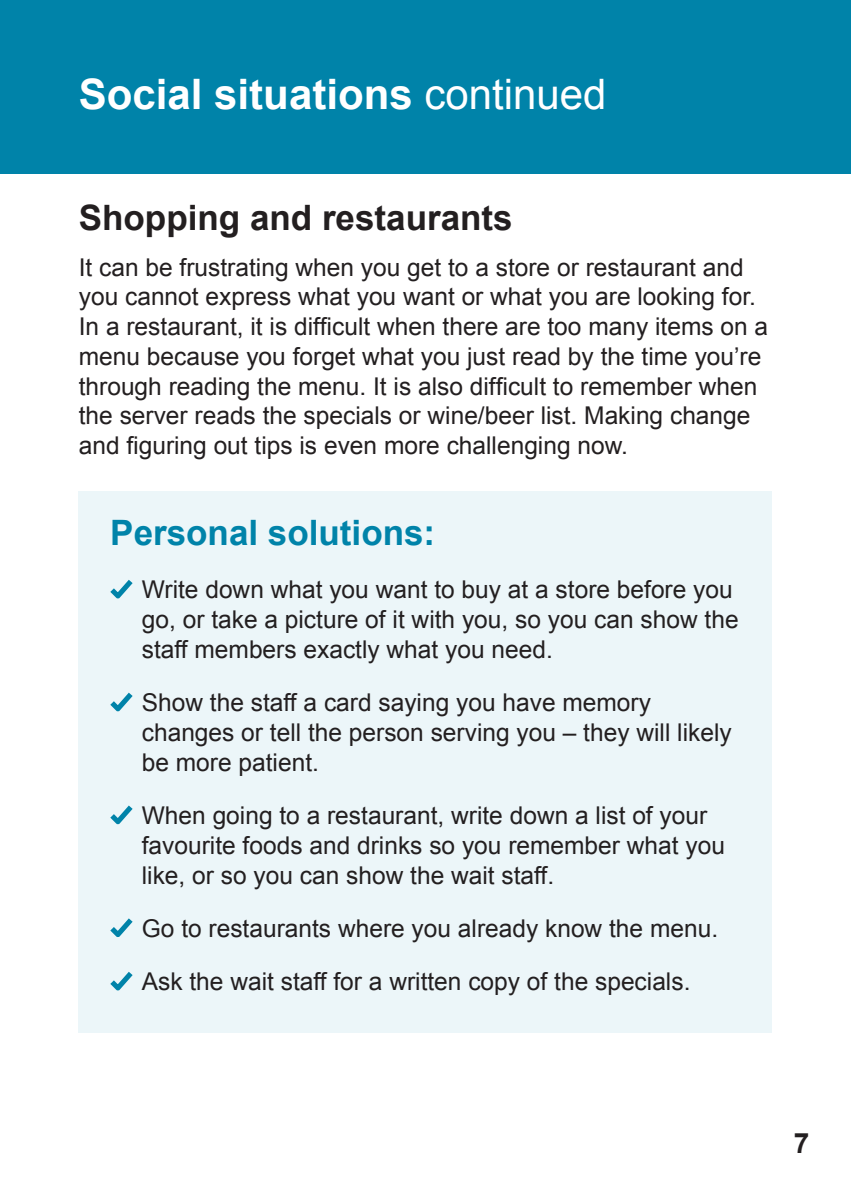
<style>
.page{position:relative;width:851px;height:1197px;background:#fff}
.page>*{position:absolute;margin:0;border:0;box-sizing:border-box;transform-origin:0 0}
.t1{font:700 42px "Arial";color:#fff}
.t2{font:700 35px "Arial";color:#231f20}
.t3{font:700 35px "Arial";color:#0083a9}
.t4{font:700 28px "Arial";color:#231f20}
.t5{font:24.5px/29.8px "Arial";color:#231f20}
.s1{font-weight:400}
</style>
<div class="page">
<div style="left:79px;top:491px;width:693px;height:542px;background:#ecf6f9"></div>
<div style="left:0;top:0;width:850px;height:173px;background:#0083a9"></div>
<svg style="left:110px;top:579px;width:23px;height:20px"></svg>
<svg style="left:110px;top:692px;width:23px;height:20px"></svg>
<svg style="left:110px;top:805px;width:23px;height:20px"></svg>
<svg style="left:110px;top:918px;width:23px;height:19px"></svg>
<svg style="left:110px;top:971px;width:23px;height:20px"></svg>
<h1 class="t1" style="left:79px;top:79px;width:529px">Social situations <span class="s1">continued</span></h1>
<h2 class="t2" style="left:79px;top:205px;width:435px">Shopping and restaurants</h2>
<p class="t5" style="left:79px;top:252px;width:691px">It can be frustrating when you get to a store or restaurant and you cannot express what you want or what you are looking for.<br>In a restaurant, it is difficult when there are too many items on a menu because you forget what you just read by the time you’re through reading the menu. It is also difficult to remember when the server reads the specials or wine/beer list. Making change and figuring out tips is even more challenging now.</p>
<h2 class="t3" style="left:110px;top:520px;width:326px">Personal solutions:</h2>
<p class="t5" style="left:142px;top:575px;width:598px">Write down what you want to buy at a store before you go, or take a picture of it with you, so you can show the staff members exactly what you need.</p>
<p class="t5" style="left:142px;top:688px;width:591px">Show the staff a card saying you have memory changes or tell the person serving you – they will likely be more patient.</p>
<p class="t5" style="left:142px;top:801px;width:584px">When going to a restaurant, write down a list of your favourite foods and drinks so you remember what you like, or so you can show the wait staff.</p>
<p class="t5" style="left:142px;top:902px;width:578px;line-height:53.4px">Go to restaurants where you already know the menu.<br>Ask the wait staff for a written copy of the specials.</p>
<p class="t4" style="left:793px;top:1133px;width:17px">7</p>
</div>
